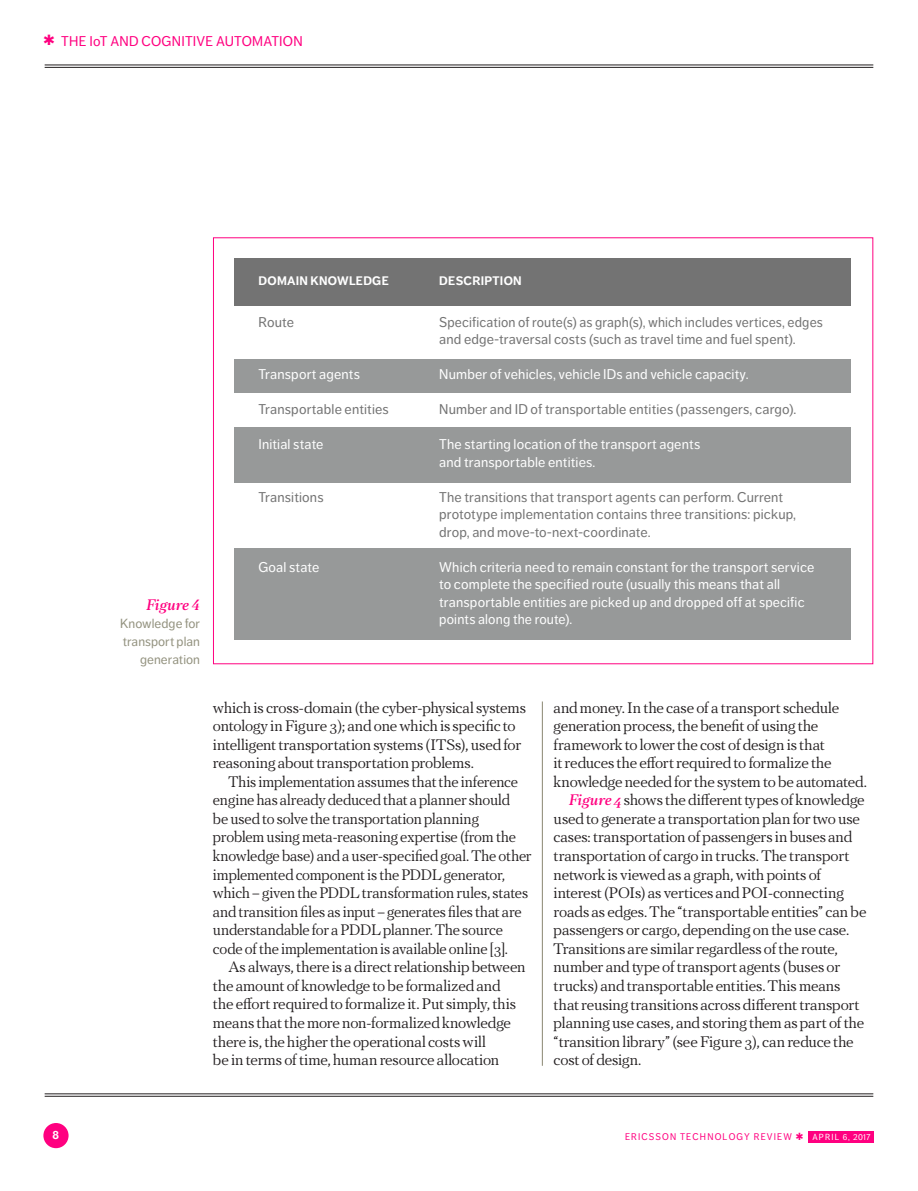
<style>
.page{position:relative;width:918px;height:1191px;background:#fff}
.page>*{position:absolute;margin:0;border:0;box-sizing:border-box;transform-origin:0 0}
.t1{font:15.75px/18.6px "PF Regal Text Pro Regular A";letter-spacing:-.005em;color:#231f20}
.t2{font:italic 500 15.75px "PF Regal Text Pro";letter-spacing:-.005em;color:#ff0080}
.t3{font:14px/17.5px "Dagny OT";letter-spacing:.01em;color:#737373}
.t4{font:14px/17.5px "Dagny OT";letter-spacing:.01em;color:#fff}
.t5{font:14px "Dagny OT";letter-spacing:.015em;color:#ff0080}
.t6{font:13.12px/18px "Dagny OT";letter-spacing:.005em;color:#93927f;text-align:right}
.t7{font:700 12.25px "Dagny OT";letter-spacing:.025em;color:#fff}
.t8{font:700 11.9px "Dagny OT";color:#fff;scale:.96 1}
.t9{font:9.62px "Dagny OT";letter-spacing:.12em;color:#ff0080;scale:.96 1}
.s1{font-family:"PF Regal Text Pro";font-weight:500;font-style:italic;color:#ff0080}
.s2{font-size:8.75px;color:#fff}
</style>
<div class="page">
<div style="left:808px;top:1131px;width:65px;height:11px;background:#ff0080"></div>
<div style="left:43px;top:1123px;width:26px;height:25px;background:#ff0080;border-radius:50%"></div>
<hr style="left:45px;top:64px;width:828px;height:1px;background:#231f20">
<hr style="left:45px;top:67px;width:828px;height:1px;background:#231f20">
<hr style="left:45px;top:1093px;width:828px;height:1px;background:#231f20">
<hr style="left:45px;top:1095px;width:828px;height:1px;background:#231f20">
<hr style="left:542px;top:701px;width:1px;height:364px;background:#8a8771">
<div style="left:234px;top:427px;width:617px;height:55px;background:#979999"></div>
<div style="left:234px;top:258px;width:617px;height:47px;background:#737373"></div>
<div style="left:234px;top:359px;width:617px;height:33px;background:#979999"></div>
<div style="left:234px;top:548px;width:617px;height:92px;background:#979999"></div>
<p class="t5" style="left:43px;top:33px;width:261px">✱ THE IoT AND COGNITIVE AUTOMATION</p>
<p class="t2" style="left:146px;top:595px;width:55px">Figure 4</p>
<p class="t6" style="left:120px;top:614px;width:82px">Knowledge for transport plan generation</p>
<p class="t7" style="left:258px;top:274px;width:132px">DOMAIN KNOWLEDGE</p>
<p class="t3" style="left:258px;top:313px;width:37px">Route</p>
<p class="t4" style="left:258px;top:366px;width:103px">Transport agents</p>
<p class="t3" style="left:258px;top:401px;width:132px">Transportable entities</p>
<p class="t4" style="left:258px;top:436px;width:67px">Initial state</p>
<p class="t3" style="left:258px;top:488px;width:67px">Transitions</p>
<p class="t4" style="left:258px;top:558px;width:62px">Goal state</p>
<p class="t7" style="left:439px;top:274px;width:84px">DESCRIPTION</p>
<p class="t3" style="left:439px;top:313px;width:385px">Specification of route(s) as graph(s), which includes vertices, edges and edge-traversal costs (such as travel time and fuel spent).</p>
<p class="t4" style="left:439px;top:366px;width:311px">Number of vehicles, vehicle IDs and vehicle capacity.</p>
<p class="t3" style="left:439px;top:401px;width:359px">Number and ID of transportable entities (passengers, cargo).</p>
<p class="t4" style="left:439px;top:436px;width:262px">The starting location of the transport agents and transportable entities.</p>
<p class="t3" style="left:439px;top:488px;width:358px">The transitions that transport agents can perform. Current prototype implementation contains three transitions: pickup, drop, and move-to-next-coordinate.</p>
<p class="t4" style="left:439px;top:558px;width:377px">Which criteria need to remain constant for the transport service to complete the specified route (usually this means that all transportable entities are picked up and dropped off at specific points along the route).</p>
<p class="t1" style="left:213px;top:698px;width:314px">which is cross-domain (the cyber-physical systems ontology in Figure 3); and one which is specific to intelligent transportation systems (ITSs), used for reasoning about transportation problems.</p>
<p class="t1" style="left:213px;top:772px;width:320px;text-indent:15px">This implementation assumes that the inference engine has already deduced that a planner should<br>be used to solve the transportation planning problem using meta-reasoning expertise (from the knowledge base) and a user-specified goal. The other implemented component is the PDDL generator, which – given the PDDL transformation rules, states and transition files as input – generates files that are understandable for a PDDL planner. The source code of the implementation is available online [3].</p>
<p class="t1" style="left:213px;top:958px;width:314px;text-indent:15px">As always, there is a direct relationship between the amount of knowledge to be formalized and<br>the effort required to formalize it. Put simply, this means that the more non-formalized knowledge there is, the higher the operational costs will<br>be in terms of time, human resource allocation</p>
<p class="t1" style="left:553px;top:698px;width:287px">and money. In the case of a transport schedule</p>
<p class="t1" style="left:553px;top:716px;width:266px">generation process, the benefit of using the</p>
<p class="t1" style="left:553px;top:735px;width:272px">framework to lower the cost of design is that</p>
<p class="t1" style="left:553px;top:754px;width:279px">it reduces the effort required to formalize the</p>
<p class="t1" style="left:553px;top:772px;width:315px">knowledge needed for the system to be automated.</p>
<p class="t1" style="left:569px;top:791px;width:297px"><span class="s1">Figure 4</span> shows the different types of knowledge</p>
<p class="t1" style="left:553px;top:809px;width:308px">used to generate a transportation plan for two use</p>
<p class="t1" style="left:553px;top:828px;width:300px">cases: transportation of passengers in buses and</p>
<p class="t1" style="left:553px;top:846px;width:297px">transportation of cargo in trucks. The transport</p>
<p class="t1" style="left:553px;top:865px;width:269px">network is viewed as a graph, with points of</p>
<p class="t1" style="left:553px;top:883px;width:292px">interest (POIs) as vertices and POI-connecting</p>
<p class="t1" style="left:553px;top:902px;width:314px">roads as edges. The “transportable entities” can be</p>
<p class="t1" style="left:553px;top:921px;width:297px">passengers or cargo, depending on the use case.</p>
<p class="t1" style="left:553px;top:939px;width:286px">Transitions are similar regardless of the route,</p>
<p class="t1" style="left:553px;top:958px;width:288px">number and type of transport agents (buses or</p>
<p class="t1" style="left:553px;top:976px;width:288px">trucks) and transportable entities. This means</p>
<p class="t1" style="left:553px;top:995px;width:307px">that reusing transitions across different transport</p>
<p class="t1" style="left:553px;top:1013px;width:312px">planning use cases, and storing them as part of the</p>
<p class="t1" style="left:553px;top:1032px;width:301px">“transition library” (see Figure 3), can reduce the</p>
<p class="t1" style="left:553px;top:1050px;width:89px">cost of design.</p>
<p class="t8" style="left:52px;top:1128px;width:8px">8</p>
<p class="t9" style="left:625px;top:1131px;width:257px">ERICSSON TECHNOLOGY REVIEW ✱ <span class="s2">APRIL 6, 2017</span></p>
</div>
